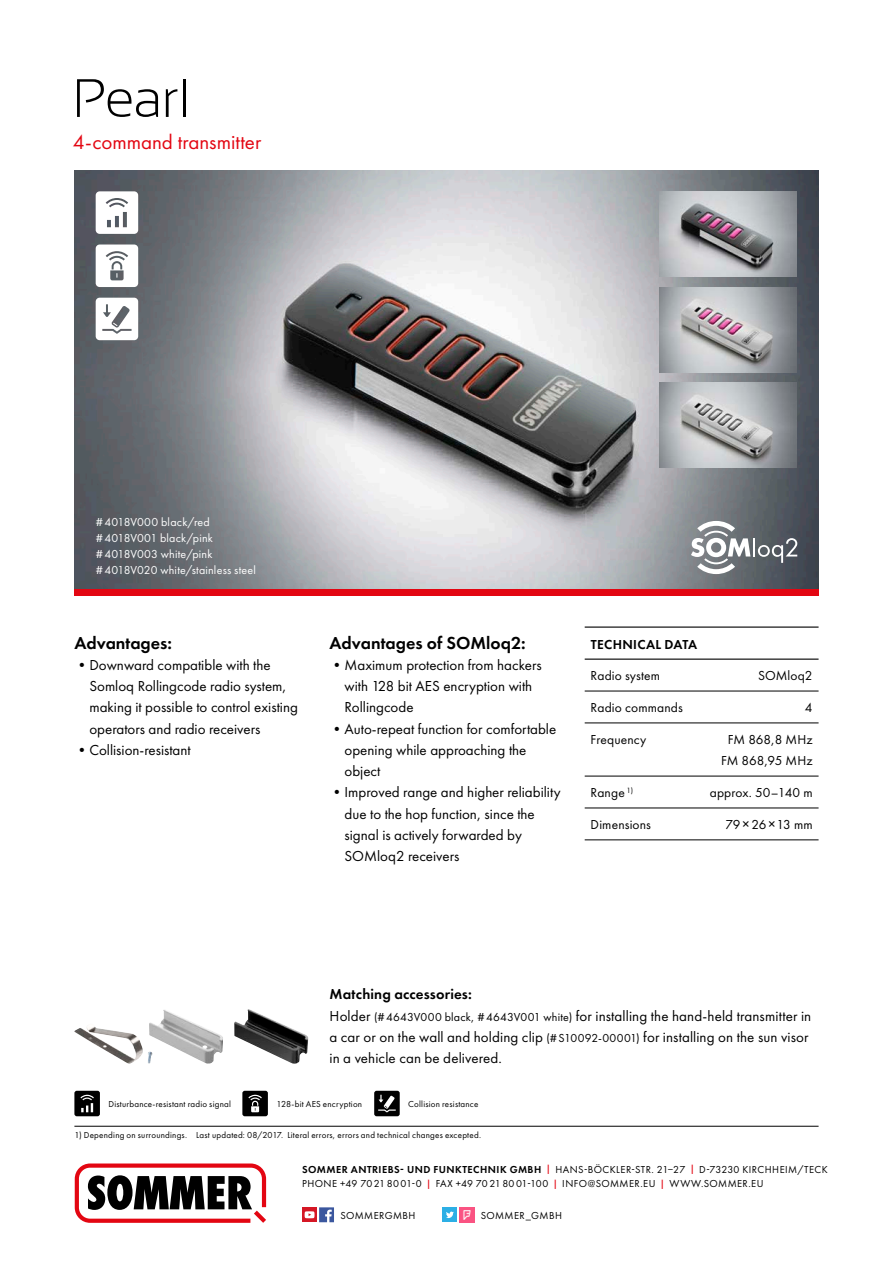
<style>
.page{position:relative;width:893px;height:1263px;background:#fff}
.page>*{position:absolute;margin:0;border:0;box-sizing:border-box;transform-origin:0 0}
.t1{font:300 54px "Sansation";letter-spacing:-.015em;color:#000}
.t2{font:21px "Futura PT";color:#e30612}
.t3{font:600 18px "Futura PT";color:#000}
.t4{font:15px/21.3px "Futura PT";color:#000}
.t5{font:13.5px/21.3px "Futura PT";letter-spacing:.01em;color:#000;text-align:center}
.t6{font:600 13.5px "Futura PT";letter-spacing:.025em;color:#000}
.t7{font:12px/15.9px "Futura PT";letter-spacing:.015em;color:#fff}
.t8{font:10.5px/14.2px "Futura PT";letter-spacing:.04em;color:#000}
.t9{font:9px "Futura PT";letter-spacing:.025em;color:#000}
.s1{font-size:15px}
.s2{font-weight:600}
.s3{font-size:12px}
.s4{font-family:"Sansation";color:#e30612}
</style>
<div class="page">
<svg style="left:75px;top:1163px;width:191px;height:60px"></svg>
<hr style="left:74px;top:1126px;width:745px;height:1px;background:#000">
<svg style="left:302px;top:1207px;width:3px;height:15px"></svg>
<div style="left:442px;top:1207px;width:15px;height:15px;background:#2cafe5"></div>
<svg style="left:446px;top:1211px;width:8px;height:7px"></svg>
<svg style="left:305px;top:1207px;width:29px;height:15px"></svg>
<img style="left:459px;top:1207px;width:15px;height:15px">
<img style="left:74px;top:170px;width:745px;height:419px">
<svg style="left:96px;top:298px;width:42px;height:42px"></svg>
<svg style="left:96px;top:191px;width:42px;height:43px"></svg>
<svg style="left:96px;top:244px;width:42px;height:43px"></svg>
<div style="left:74px;top:589px;width:745px;height:6px;background:#e30612"></div>
<hr style="left:585px;top:776px;width:234px;height:1px;background:#000">
<hr style="left:585px;top:808px;width:234px;height:1px;background:#000">
<hr style="left:585px;top:840px;width:234px;height:1px;background:#000">
<hr style="left:585px;top:626px;width:234px;height:2px;background:#000">
<hr style="left:585px;top:658px;width:234px;height:2px;background:#000">
<hr style="left:585px;top:723px;width:234px;height:1px;background:#000">
<hr style="left:585px;top:691px;width:234px;height:1px;background:#000">
<svg style="left:691px;top:521px;width:106px;height:53px"></svg>
<svg style="left:242px;top:1091px;width:26px;height:25px"></svg>
<svg style="left:74px;top:1091px;width:26px;height:25px"></svg>
<svg style="left:374px;top:1091px;width:26px;height:25px"></svg>
<img style="left:659px;top:191px;width:137px;height:85px">
<img style="left:659px;top:287px;width:137px;height:85px">
<img style="left:659px;top:383px;width:137px;height:85px">
<img style="left:234px;top:1009px;width:74px;height:55px">
<img style="left:149px;top:1010px;width:74px;height:54px">
<img style="left:74px;top:1026px;width:69px;height:38px">
<svg style="left:148px;top:1052px;width:5px;height:12px"></svg>
<h1 class="t1" style="left:73px;top:68px;width:119px">Pearl</h1>
<h2 class="t2" style="left:73px;top:129px;width:190px">4-command transmitter</h2>
<p class="t7" style="left:96px;top:514px;width:162px">#4018V000 black/red #4018V001 black/pink #4018V003 white/pink #4018V020 white/stainless steel</p>
<p class="t3" style="left:74px;top:631px;width:99px">Advantages:</p>
<p class="t4" style="left:89px;top:654px;width:210px;text-indent:-15px">•Downward compatible with the Somloq Rollingcode radio system, making it possible to control existing operators and radio receivers</p>
<p class="t4" style="left:74px;top:739px;width:118px">•Collision-resistant</p>
<p class="t3" style="left:330px;top:631px;width:198px">Advantages of SOMloq2:</p>
<p class="t4" style="left:345px;top:654px;width:199px;text-indent:-15px">•Maximum protection from hackers with 128 bit AES encryption with<br>Rollingcode</p>
<p class="t4" style="left:345px;top:718px;width:213px;text-indent:-15px">•Auto-repeat function for comfortable opening while approaching the object</p>
<p class="t4" style="left:345px;top:781px;width:218px;text-indent:-15px">•Improved range and higher reliability due to the hop function, since the signal is actively forwarded by<br>SOMloq2 receivers</p>
<p class="t6" style="left:591px;top:635px;width:108px">TECHNICAL DATA</p>
<p class="t5" style="left:591px;top:665px;width:71px">Radio system</p>
<p class="t5" style="left:758px;top:665px;width:56px">SOMloq2</p>
<p class="t5" style="left:591px;top:697px;width:94px">Radio commands</p>
<p class="t5" style="left:805px;top:697px;width:9px">4</p>
<p class="t5" style="left:591px;top:729px;width:57px">Frequency</p>
<p class="t5" style="left:721px;top:729px;width:93px">FM 868,8 MHz<br>FM 868,95 MHz</p>
<p class="t5" style="left:591px;top:782px;width:44px">Range <sup>1)</sup></p>
<p class="t5" style="left:710px;top:782px;width:104px">approx. 50–140 m</p>
<p class="t5" style="left:591px;top:814px;width:62px">Dimensions</p>
<p class="t5" style="left:725px;top:814px;width:89px">79<span class="s1">×</span>26<span class="s1">×</span>13 mm</p>
<p class="t4" style="left:330px;top:983px;width:483px"><span class="s2">Matching accessories:<br></span>Holder <span class="s3">(#4643V000 black, #4643V001 white)</span> for installing the hand-held transmitter in a car or on the wall and holding clip <span class="s3">(#S10092-00001)</span> for installing on the sun visor in a vehicle can be delivered.</p>
<p class="t9" style="left:108px;top:1098px;width:124px">Disturbance-resistant radio signal</p>
<p class="t9" style="left:276px;top:1098px;width:87px">128-bit AES encryption</p>
<p class="t9" style="left:408px;top:1098px;width:72px">Collision resistance</p>
<p class="t9" style="left:74px;top:1129px;width:408px">1) Depending on surroundings. Last updated: 08/2017. Literal errors, errors and technical changes excepted.</p>
<p class="t8" style="left:302px;top:1162px;width:527px"><span class="s2">SOMMER ANTRIEBS- UND FUNKTECHNIK GMBH</span> <span class="s4">|</span> HANS-BÖCKLER-STR. 21–27 <span class="s4">|</span> D-73230 KIRCHHEIM/TECK<br>PHONE +49 70218001-0 <span class="s4">|</span> FAX +49 70218001-100 <span class="s4">|</span> INFO@SOMMER.EU <span class="s4">|</span> WWW.SOMMER.EU</p>
<p class="t8" style="left:340px;top:1209px;width:77px">SOMMERGMBH</p>
<p class="t8" style="left:481px;top:1209px;width:83px">SOMMER_GMBH</p>
</div>
